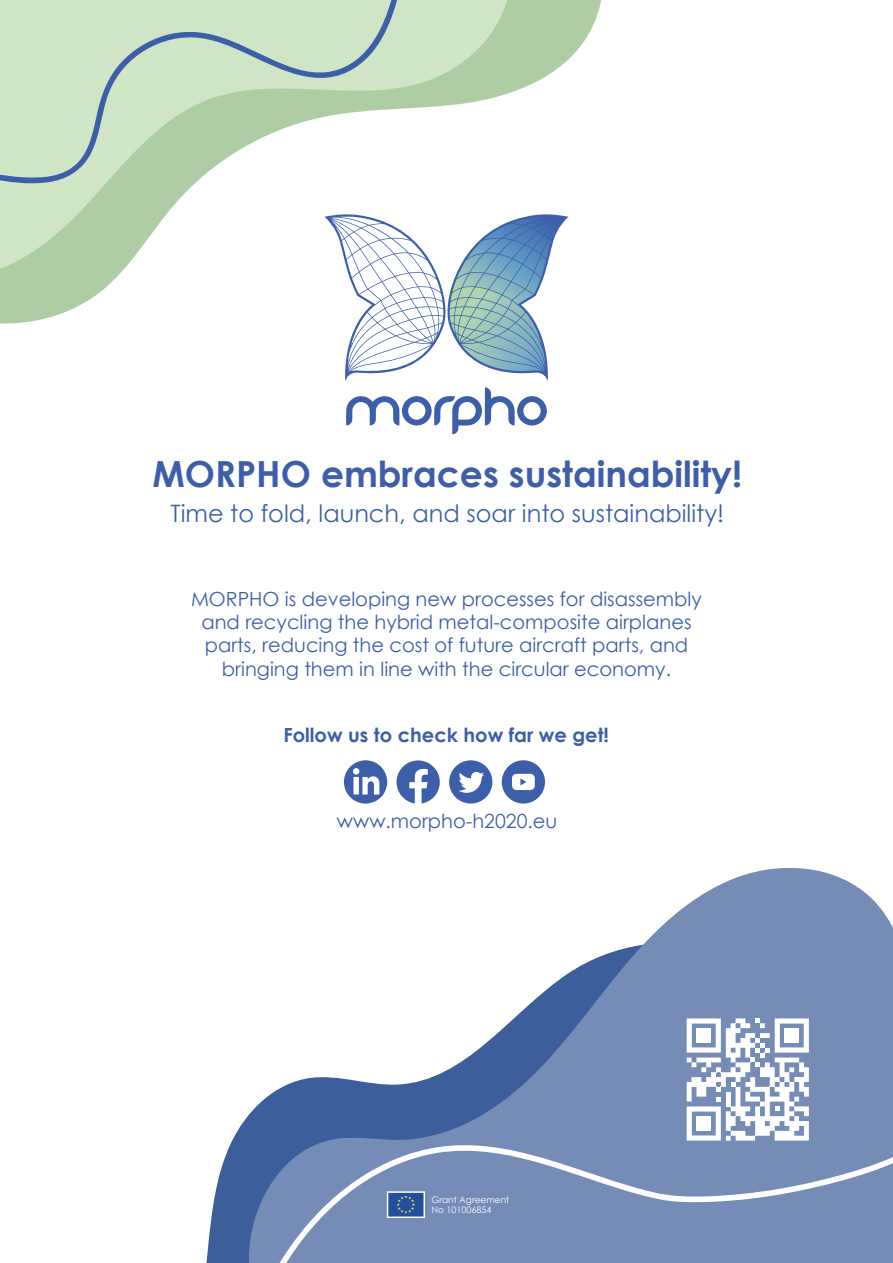
<style>
.page{position:relative;width:893px;height:1263px;background:#fff}
.page>*{position:absolute;margin:0;border:0;box-sizing:border-box;transform-origin:0 0}
.t1{font:700 36px "Century Gothic";color:#3d5ea9}
.t2{font:24px "Century Gothic";color:#3d5ea9}
.t3{font:19.5px/23.4px "Century Gothic";color:#3d5ea9;text-align:center}
.t4{font:700 19.5px "Century Gothic";color:#3d5ea9}
.t5{font:9px/10.8px "Century Gothic";color:#fff}
</style>
<div class="page">
<svg style="left:346px;top:387px;width:201px;height:47px"></svg>
<svg style="left:345px;top:333px;width:203px;height:48px"></svg>
<svg style="left:0;top:214px;width:569px;height:119px"></svg>
<svg style="left:0;top:185px;width:516px;height:99px"></svg>
<svg style="left:0;top:0;width:601px;height:185px;fill:#d0e5c6"></svg>
<svg style="left:206px;top:1117px;width:41px;height:146px;fill:#3c5f9b"></svg>
<svg style="left:247px;top:868px;width:646px;height:251px"></svg>
<svg style="left:240px;top:1119px;width:653px;height:144px;background:#768db7"></svg>
<svg style="left:387px;top:1191px;width:38px;height:27px"></svg>
<svg style="left:687px;top:1018px;width:122px;height:122px"></svg>
<div style="left:696px;top:1028px;width:15px;height:15px;background:#fff"></div>
<div style="left:784px;top:1028px;width:15px;height:15px;background:#fff"></div>
<div style="left:696px;top:1116px;width:15px;height:15px;background:#fff"></div>
<svg style="left:396px;top:760px;width:44px;height:43px"></svg>
<svg style="left:344px;top:760px;width:43px;height:43px"></svg>
<svg style="left:449px;top:760px;width:43px;height:44px"></svg>
<svg style="left:502px;top:760px;width:43px;height:43px"></svg>
<h1 class="t1" style="left:152px;top:447px;width:591px">MORPHO embraces sustainability!</h1>
<p class="t2" style="left:170px;top:496px;width:555px">Time to fold, launch, and soar into sustainability!</p>
<p class="t3" style="left:191px;top:587px;width:512px">MORPHO is developing new processes for disassembly and recycling the hybrid metal-composite airplanes parts, reducing the cost of future aircraft parts, and bringing them in line with the circular economy.</p>
<p class="t4" style="left:283px;top:720px;width:327px">Follow us to check how far we get!</p>
<p class="t3" style="left:337px;top:809px;width:222px">www.morpho-h2020.eu</p>
<p class="t5" style="left:432px;top:1194px;width:79px">Grant Agreement<br>No 101006854</p>
</div>
